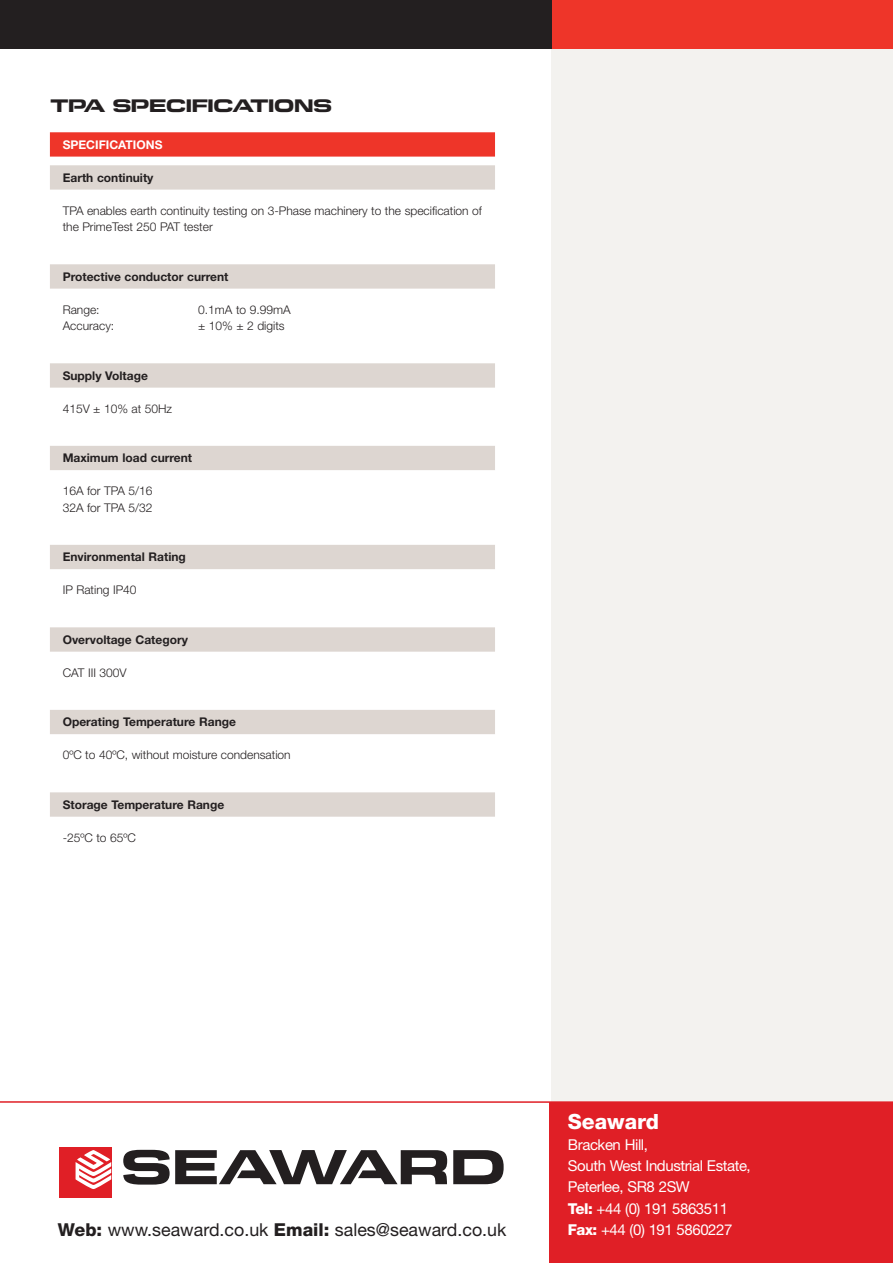
<style>
.page{position:relative;width:893px;height:1263px;background:#fff}
.page>*{position:absolute;margin:0;border:0;box-sizing:border-box;transform-origin:0 0}
.t1{font:800 21px "Helvetica Neue";color:#fff}
.t2{font:18px "Seaward";letter-spacing:-.055em;color:#231f20}
.t3{font:17.85px "Helvetica Neue";color:#231f20}
.t4{font:15px/21.3px "Helvetica Neue";letter-spacing:-.03em;color:#fff}
.t5{font:300 12px/16.5px "Helvetica Neue";color:#231f20}
.t6{font:700 12px "Helvetica Neue";color:#231f20}
.t7{font:700 12px "Helvetica Neue";color:#fff}
.s1{font-weight:800}
</style>
<div class="page">
<div style="left:552px;top:14px;width:341px;height:1246px;background:#f3f2ef"></div>
<div style="left:3px;top:0;width:890px;height:49px;background:#ee3529"></div>
<div style="left:0;top:0;width:552px;height:49px;background:#231f20"></div>
<div style="left:50px;top:132px;width:445px;height:25px;background:#ee3529"></div>
<div style="left:50px;top:165px;width:445px;height:25px;background:#ddd6d1"></div>
<div style="left:50px;top:264px;width:445px;height:25px;background:#ddd6d1"></div>
<div style="left:50px;top:363px;width:445px;height:25px;background:#ddd6d1"></div>
<div style="left:50px;top:446px;width:445px;height:24px;background:#ddd6d1"></div>
<div style="left:50px;top:545px;width:445px;height:24px;background:#ddd6d1"></div>
<div style="left:50px;top:627px;width:445px;height:25px;background:#ddd6d1"></div>
<div style="left:50px;top:710px;width:445px;height:24px;background:#ddd6d1"></div>
<div style="left:50px;top:792px;width:445px;height:25px;background:#ddd6d1"></div>
<div style="left:549px;top:1102px;width:344px;height:161px;background:#e01f26"></div>
<div style="left:59px;top:1147px;width:52px;height:50px;background:#e01f26"></div>
<svg style="left:76px;top:1150px;width:35px;height:39px"></svg>
<svg style="left:123px;top:1150px;width:324px;height:34px"></svg>
<svg style="left:453px;top:1150px;width:51px;height:34px"></svg>
<hr style="left:0;top:1101px;width:893px;height:2px;background:#e01f26">
<h2 class="t2" style="left:50px;top:95px;width:284px">TPA SPECIFICATIONS</h2>
<p class="t7" style="left:63px;top:140px;width:101px">SPECIFICATIONS</p>
<p class="t6" style="left:63px;top:173px;width:92px">Earth continuity</p>
<p class="t5" style="left:63px;top:203px;width:421px">TPA enables earth continuity testing on 3-Phase machinery to the specification of the PrimeTest 250 PAT tester</p>
<p class="t6" style="left:63px;top:272px;width:167px">Protective conductor current</p>
<p class="t5" style="left:63px;top:302px;width:38px">Range:</p>
<p class="t5" style="left:198px;top:302px;width:94px">0.1mA to 9.99mA</p>
<p class="t5" style="left:63px;top:319px;width:53px">Accuracy:</p>
<p class="t5" style="left:198px;top:319px;width:88px">± 10% ± 2 digits</p>
<p class="t6" style="left:63px;top:371px;width:87px">Supply Voltage</p>
<p class="t5" style="left:63px;top:401px;width:111px">415V ± 10% at 50Hz</p>
<p class="t6" style="left:63px;top:453px;width:131px">Maximum load current</p>
<p class="t5" style="left:63px;top:484px;width:91px">16A for TPA 5/16<br>32A for TPA 5/32</p>
<p class="t6" style="left:63px;top:552px;width:125px">Environmental Rating</p>
<p class="t5" style="left:63px;top:583px;width:75px">IP Rating IP40</p>
<p class="t6" style="left:63px;top:635px;width:127px">Overvoltage Category</p>
<p class="t5" style="left:63px;top:665px;width:65px">CAT III 300V</p>
<p class="t6" style="left:63px;top:717px;width:175px">Operating Temperature Range</p>
<p class="t5" style="left:63px;top:748px;width:230px">0ºC to 40ºC, without moisture condensation</p>
<p class="t6" style="left:63px;top:800px;width:163px">Storage Temperature Range</p>
<p class="t5" style="left:63px;top:830px;width:75px">-25ºC to 65ºC</p>
<h1 class="t1" style="left:568px;top:1113px;width:93px">Seaward</h1>
<p class="t4" style="left:568px;top:1135px;width:184px">Bracken Hill,<br>South West Industrial Estate,<br>Peterlee, SR8 2SW<br><span class="s1">Tel:</span> +44 (0) 191 5863511</p>
<h3 class="t3" style="left:58px;top:1223px;width:450px"><span class="s1">Web:</span> www.seaward.co.uk <span class="s1">Email:</span> sales@seaward.co.uk</h3>
<p class="t4" style="left:568px;top:1220px;width:166px"><span class="s1">Fax:</span> +44 (0) 191 5860227</p>
</div>
